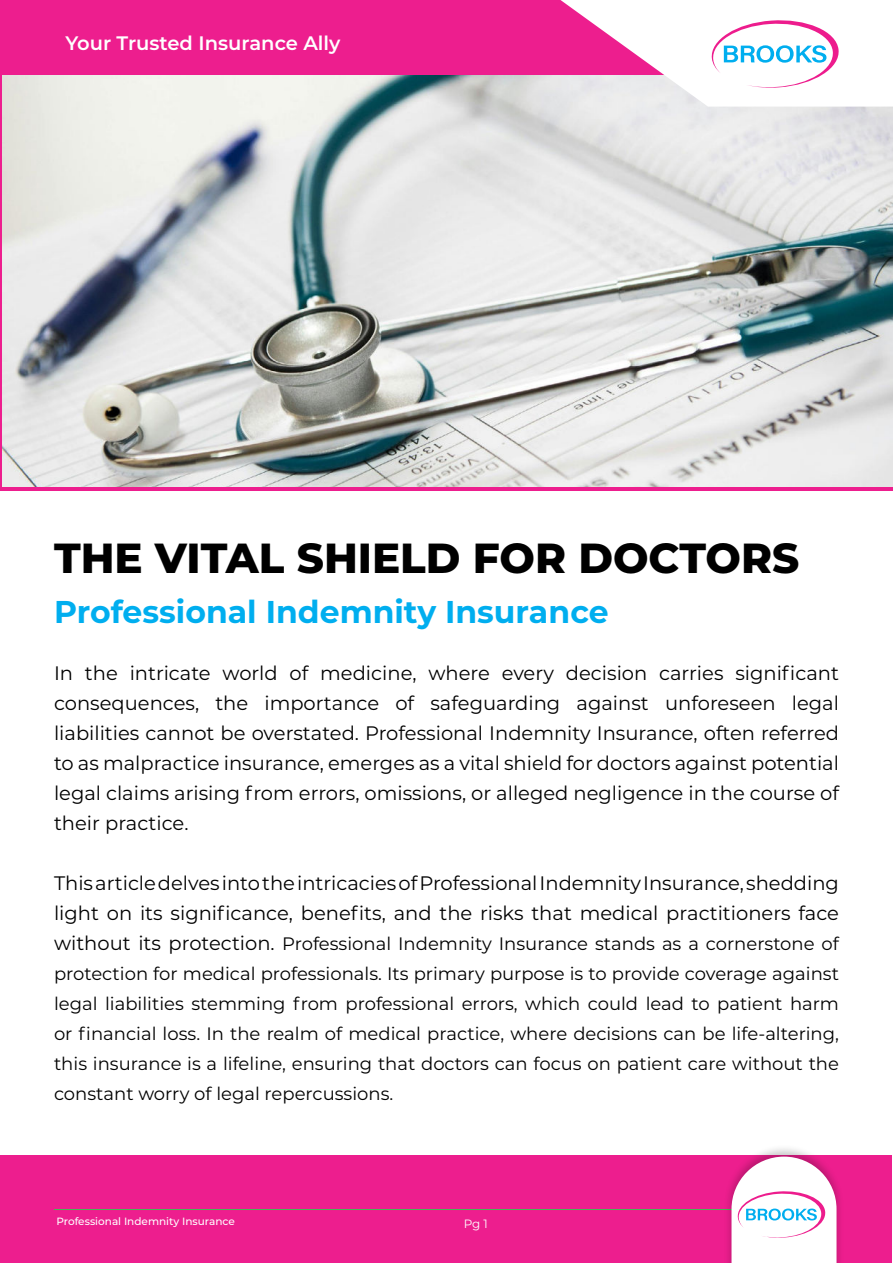
<style>
.page{position:relative;width:893px;height:1263px;background:#fff}
.page>*{position:absolute;margin:0;border:0;box-sizing:border-box;transform-origin:0 0}
.t1{font:800 42px "Montserrat";color:#000}
.t2{font:700 31.5px "Montserrat";color:#00aeef}
.t3{font:19.5px/30px "Montserrat";color:#000;text-align:justify}
.t4{font:600 19.5px "Montserrat";color:#fff}
.t5{font:18px/30px "Montserrat";color:#000;text-align:justify}
.t6{font:12px "Montserrat";color:#fff}
.t7{font:500 10.5px "Montserrat";color:#fff}
.s1{font-size:19.5px}
</style>
<div class="page">
<div style="left:0;top:1155px;width:892px;height:108px;background:#ed1e8e"></div>
<hr style="left:54px;top:1209px;width:755px;height:1px;background:#46b754">
<div style="left:723px;top:1144px;width:122px;height:119px;background:#000;opacity:.23"></div>
<svg style="left:731px;top:1156px;width:105px;height:107px;background:#f1dbec"></svg>
<div style="left:0;top:0;width:893px;height:490px;background:#ed1e8e"></div>
<img style="left:2px;top:75px;width:891px;height:411px">
<svg style="left:560px;top:0;width:333px;height:107px;background:#f4dced"></svg>
<p class="t4" style="left:65px;top:36px;width:277px">Your Trusted Insurance Ally</p>
<h1 class="t1" style="left:54px;top:534px;width:747px">THE VITAL SHIELD FOR DOCTORS</h1>
<h2 class="t2" style="left:54px;top:598px;width:556px">Professional Indemnity Insurance</h2>
<p class="t3" style="left:54px;top:659px;width:786px">In the intricate world of medicine, where every decision carries significant consequences, the importance of safeguarding against unforeseen legal liabilities cannot be overstated. Professional Indemnity Insurance, often referred to as malpractice insurance, emerges as a vital shield for doctors against potential legal claims arising from errors, omissions, or alleged negligence in the course of their practice.</p>
<p class="t3" style="left:54px;top:869px;width:786px">This article delves into the intricacies of Professional Indemnity Insurance, shedding light on its significance, benefits, and the risks that medical practitioners face</p>
<p class="t5" style="left:54px;top:930px;width:787px"><span class="s1">without its protection.</span> Professional Indemnity Insurance stands as a cornerstone of protection for medical professionals. Its primary purpose is to provide coverage against legal liabilities stemming from professional errors, which could lead to patient harm or financial loss. In the realm of medical practice, where decisions can be life-altering, this insurance is a lifeline, ensuring that doctors can focus on patient care without the constant worry of legal repercussions.</p>
<p class="t7" style="left:56px;top:1217px;width:180px">Professional Indemnity Insurance</p>
<p class="t6" style="left:464px;top:1219px;width:26px">Pg 1</p>
</div>
